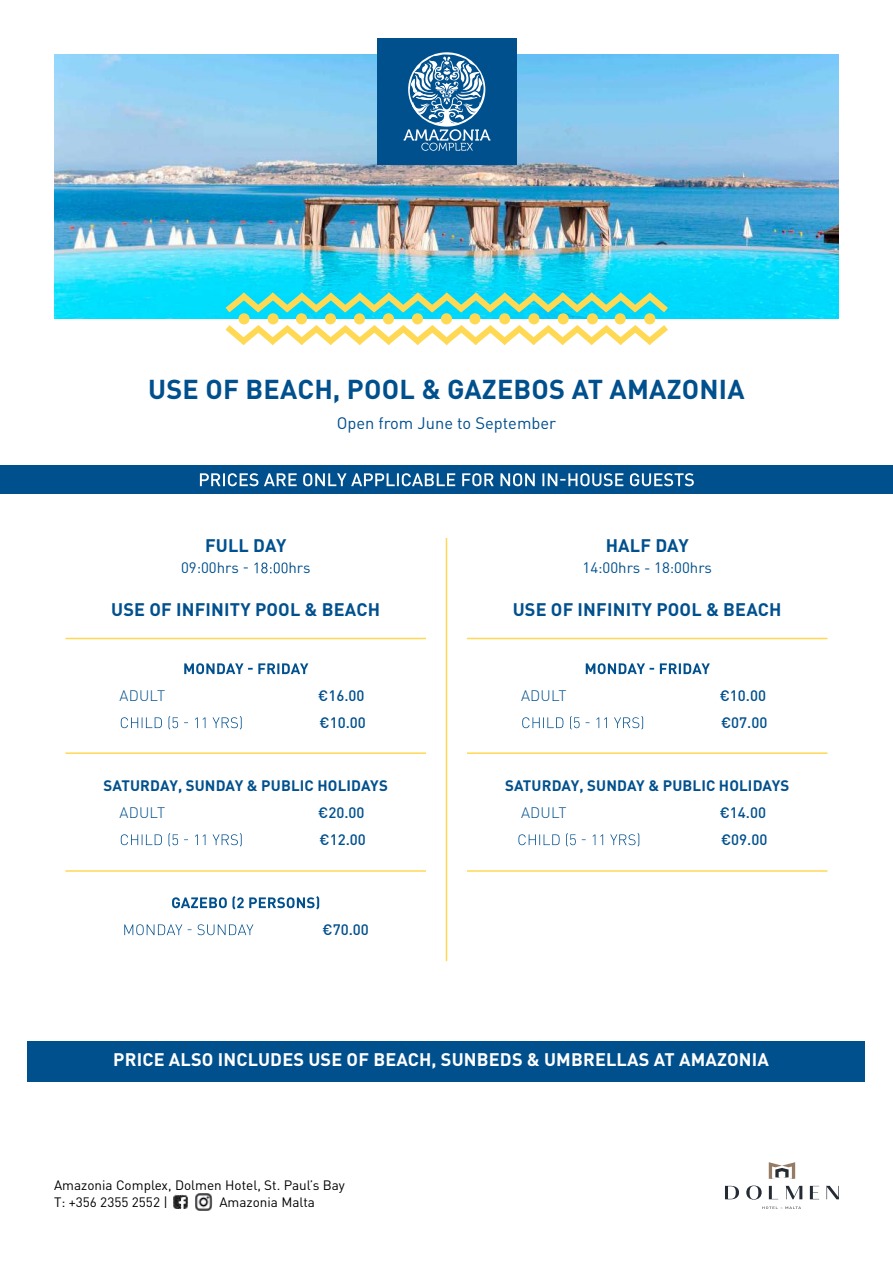
<style>
.page{position:relative;width:893px;height:1263px;background:#fff}
.page>*{position:absolute;margin:0;border:0;box-sizing:border-box;transform-origin:0 0}
.t1{font:700 27px "DIN Pro";letter-spacing:.01em;color:#00508e}
.t2{font:700 18px "DIN Pro";letter-spacing:.01em;color:#00508e}
.t3{font:700 18px "DIN Pro";letter-spacing:.01em;color:#fff}
.t4{font:16.5px "DIN Pro";color:#00508e}
.t5{font:700 15px "DIN Pro";letter-spacing:.01em;color:#00508e}
.t6{font:500 15px/27px "DIN Pro";color:#00508e}
.t7{font:15px "DIN Pro";color:#00508e}
.t8{font:300 15px "DIN Pro";letter-spacing:.01em;color:#00508e}
.t9{font:13.5px/16.2px "DIN Pro";color:#000}
</style>
<div class="page">
<svg style="left:769px;top:1162px;width:26px;height:17px"></svg>
<svg style="left:786px;top:1186px;width:16px;height:13px"></svg>
<svg style="left:725px;top:1185px;width:14px;height:14px"></svg>
<svg style="left:746px;top:1185px;width:16px;height:14px"></svg>
<svg style="left:826px;top:1186px;width:13px;height:13px"></svg>
<svg style="left:810px;top:1186px;width:9px;height:13px"></svg>
<svg style="left:769px;top:1186px;width:9px;height:13px"></svg>
<svg style="left:762px;top:1206px;width:39px;height:3px"></svg>
<div style="left:28px;top:1041px;width:837px;height:40px;background:#00508e"></div>
<svg style="left:244px;top:562px;width:43px;height:11px"></svg>
<svg style="left:184px;top:663px;width:124px;height:11px"></svg>
<svg style="left:121px;top:716px;width:121px;height:13px"></svg>
<svg style="left:121px;top:833px;width:121px;height:13px"></svg>
<svg style="left:172px;top:896px;width:147px;height:13px"></svg>
<svg style="left:124px;top:924px;width:129px;height:11px"></svg>
<svg style="left:586px;top:663px;width:124px;height:11px"></svg>
<svg style="left:522px;top:716px;width:121px;height:13px"></svg>
<svg style="left:518px;top:833px;width:121px;height:13px"></svg>
<hr style="left:446px;top:538px;width:1px;height:423px;background:#ffd954">
<hr style="left:65px;top:638px;width:361px;height:1px;background:#ffd954">
<hr style="left:467px;top:638px;width:360px;height:1px;background:#ffd954">
<hr style="left:65px;top:752px;width:361px;height:2px;background:#ffd954">
<hr style="left:65px;top:870px;width:361px;height:2px;background:#ffd954">
<hr style="left:467px;top:752px;width:360px;height:2px;background:#ffd954">
<hr style="left:467px;top:870px;width:360px;height:2px;background:#ffd954">
<img style="left:173px;top:1194px;width:15px;height:15px">
<img style="left:195px;top:1193px;width:18px;height:18px">
<img style="left:54px;top:54px;width:785px;height:265px">
<div style="left:377px;top:38px;width:140px;height:127px;background:#00508e"></div>
<svg style="left:404px;top:52px;width:86px;height:99px"></svg>
<svg style="left:219px;top:286px;width:455px;height:59px"></svg>
<div style="left:0;top:465px;width:893px;height:28px;background:#00508e"></div>
<svg style="left:200px;top:473px;width:494px;height:13px"></svg>
<h1 class="t1" style="left:148px;top:371px;width:598px">USE OF BEACH, POOL &amp; GAZEBOS AT AMAZONIA</h1>
<p class="t4" style="left:337px;top:412px;width:221px">Open from June to September</p>
<h2 class="t2" style="left:205px;top:533px;width:83px">FULL DAY</h2>
<p class="t7" style="left:181px;top:558px;width:59px">09:00hrs</p>
<p class="t7" style="left:288px;top:558px;width:24px">hrs</p>
<h2 class="t2" style="left:111px;top:598px;width:270px">USE OF INFINITY POOL &amp; BEACH</h2>
<p class="t8" style="left:120px;top:685px;width:47px">ADULT</p>
<p class="t6" style="left:318px;top:681px;width:49px">€16.00 €10.00</p>
<p class="t5" style="left:104px;top:775px;width:286px">SATURDAY, SUNDAY &amp; PUBLIC HOLIDAYS</p>
<p class="t8" style="left:120px;top:802px;width:47px">ADULT</p>
<p class="t6" style="left:318px;top:798px;width:49px">€20.00 €12.00</p>
<p class="t6" style="left:322px;top:915px;width:48px">€70.00</p>
<h2 class="t2" style="left:606px;top:533px;width:84px">HALF DAY</h2>
<p class="t7" style="left:582px;top:558px;width:131px">14:00hrs - 18:00hrs</p>
<h2 class="t2" style="left:513px;top:598px;width:270px">USE OF INFINITY POOL &amp; BEACH</h2>
<p class="t8" style="left:521px;top:685px;width:47px">ADULT</p>
<p class="t6" style="left:720px;top:681px;width:49px">€10.00 €07.00</p>
<p class="t5" style="left:505px;top:775px;width:286px">SATURDAY, SUNDAY &amp; PUBLIC HOLIDAYS</p>
<p class="t8" style="left:521px;top:802px;width:47px">ADULT</p>
<p class="t6" style="left:720px;top:798px;width:49px">€14.00 €09.00</p>
<h2 class="t3" style="left:113px;top:1047px;width:657px">PRICE ALSO INCLUDES USE OF BEACH, SUNBEDS &amp; UMBRELLAS AT AMAZONIA</h2>
<p class="t9" style="left:54px;top:1177px;width:292px">Amazonia Complex, Dolmen Hotel, St. Paul’s Bay<br>T: +356 2355 2552 |</p>
<p class="t9" style="left:219px;top:1193px;width:97px">Amazonia Malta</p>
</div>
